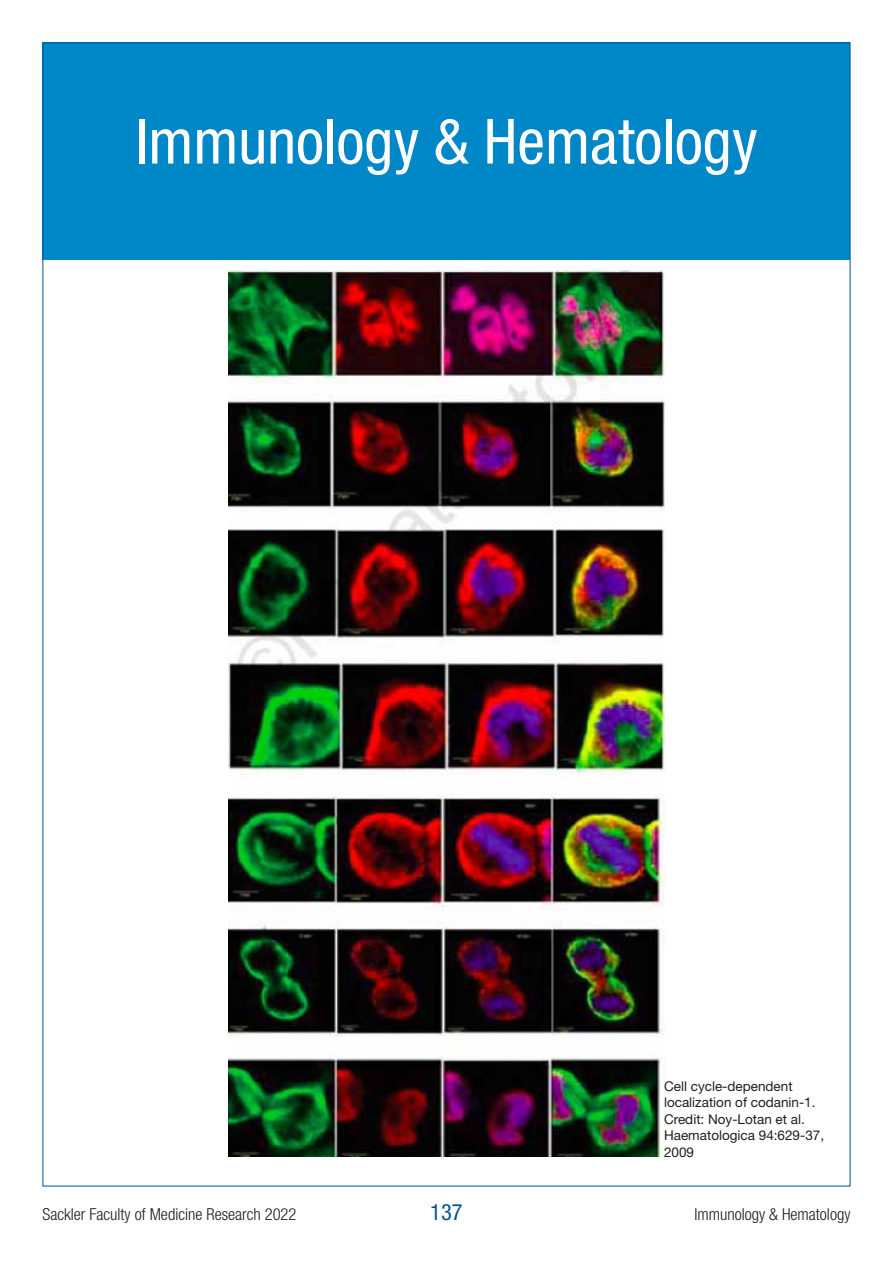
<style>
.page{position:relative;width:893px;height:1263px;background:#fff}
.page>*{position:absolute;margin:0;border:0;box-sizing:border-box;transform-origin:0 0}
.t1{font:condensed 62.4px "Helvetica Neue LT Std";color:#fff}
.t2{font:condensed 22.5px "Helvetica Neue LT Std";color:#00568e}
.t3{font:300 condensed 16.5px "Helvetica Neue LT Std";color:#1d201a}
.t4{font:13.5px/16.5px "Helvetica Neue LT Std";color:#1d201a}
</style>
<div class="page">
<div style="left:43px;top:43px;width:807px;height:217px;background:#0087c8"></div>
<img style="left:229px;top:270px;width:435px;height:887px">
<h1 class="t1" style="left:135px;top:105px;width:624px">Immunology &amp; Hematology</h1>
<p class="t4" style="left:664px;top:1077px;width:162px">Cell cycle-dependent localization of codanin-1.<br>Credit: Noy-Lotan et al.<br>Haematologica 94:629-37,<br>2009</p>
<p class="t3" style="left:43px;top:1205px;width:255px">Sackler Faculty of Medicine Research 2022</p>
<h2 class="t2" style="left:430px;top:1199px;width:34px">137</h2>
<p class="t3" style="left:694px;top:1205px;width:158px">Immunology &amp; Hematology</p>
</div>
